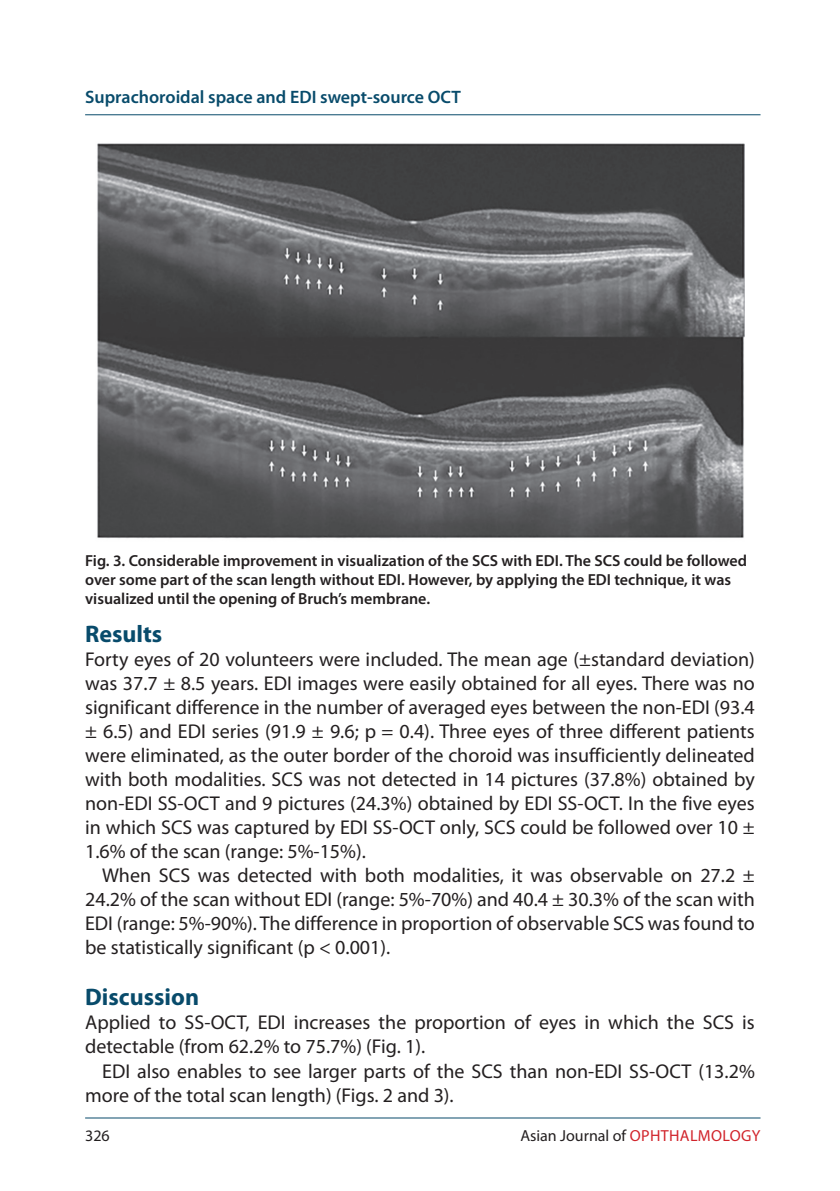
<style>
.page{position:relative;width:840px;height:1191px;background:#fff}
.page>*{position:absolute;margin:0;border:0;box-sizing:border-box;transform-origin:0 0}
.t1{font:700 24px "Myriad Pro";color:#084b6b}
.t2{font:20px/24px "Myriad Pro";color:#231f20;text-align:justify}
.t3{font:600 18px "Myriad Pro";color:#084b6b}
.t4{font:600 16px/19.2px "Myriad Pro";color:#231f20}
.t5{font:16px "Myriad Pro";color:#231f20}
.s1{color:#d1232a}
</style>
<div class="page">
<hr style="left:85px;top:114px;width:675px;height:1px;background:#084b6b">
<hr style="left:85px;top:1117px;width:675px;height:1px;background:#084b6b">
<img style="left:97px;top:143px;width:647px;height:395px">
<p class="t3" style="left:85px;top:87px;width:377px">Suprachoroidal space and EDI swept-source OCT</p>
<p class="t4" style="left:85px;top:551px;width:663px">Fig. 3. Considerable improvement in visualization of the SCS with EDI. The SCS could be followed over some part of the scan length without EDI. However, by applying the EDI technique, it was visualized until the opening of Bruch’s membrane.</p>
<p class="t1" style="left:85px;top:618px;width:79px">Results</p>
<p class="t2" style="left:85px;top:647px;width:671px">Forty eyes of 20 volunteers were included. The mean age (±standard deviation) was 37.7 ± 8.5 years. EDI images were easily obtained for all eyes. There was no significant difference in the number of averaged eyes between the non-EDI (93.4 ± 6.5) and EDI series (91.9 ± 9.6; p = 0.4). Three eyes of three different patients were eliminated, as the outer border of the choroid was insufficiently delineated with both modalities. SCS was not detected in 14 pictures (37.8%) obtained by non-EDI SS-OCT and 9 pictures (24.3%) obtained by EDI SS-OCT. In the five eyes in which SCS was captured by EDI SS-OCT only, SCS could be followed over 10 ± 1.6% of the scan (range: 5%-15%).</p>
<p class="t2" style="left:85px;top:863px;width:670px;text-indent:17px">When SCS was detected with both modalities, it was observable on 27.2 ± 24.2% of the scan without EDI (range: 5%-70%) and 40.4 ± 30.3% of the scan with EDI (range: 5%-90%). The difference in proportion of observable SCS was found to be statistically significant (p &lt; 0.001).</p>
<p class="t1" style="left:85px;top:981px;width:115px">Discussion</p>
<p class="t2" style="left:85px;top:1011px;width:671px">Applied to SS-OCT, EDI increases the proportion of eyes in which the SCS is detectable (from 62.2% to 75.7%) (Fig. 1).</p>
<p class="t2" style="left:85px;top:1059px;width:670px;text-indent:17px">EDI also enables to see larger parts of the SCS than non-EDI SS-OCT (13.2% more of the total scan length) (Figs. 2 and 3).</p>
<p class="t5" style="left:85px;top:1127px;width:26px">326</p>
<p class="t5" style="left:520px;top:1126px;width:241px">Asian Journal of <span class="s1">OPHTHALMOLOGY</span></p>
</div>
